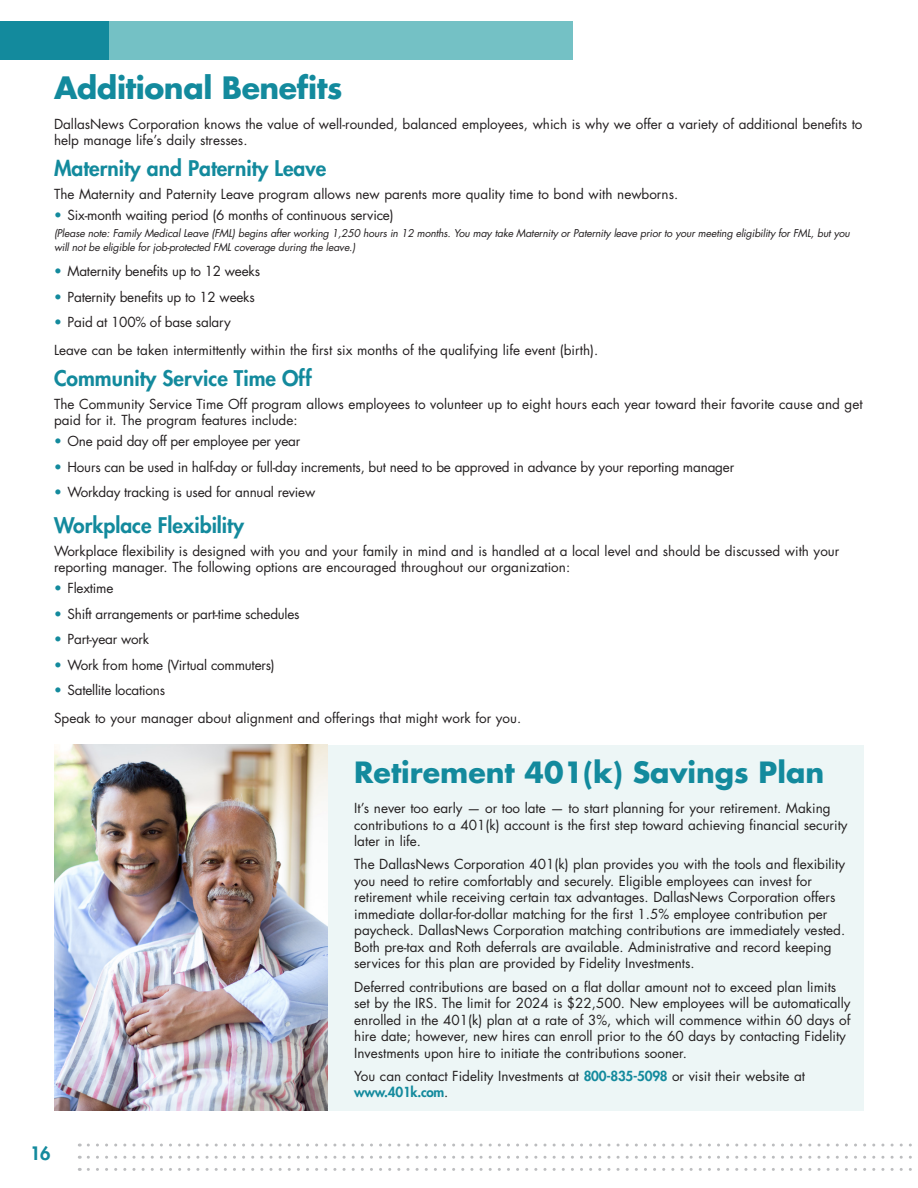
<style>
.page{position:relative;width:918px;height:1188px;background:#fff}
.page>*{position:absolute;margin:0;border:0;box-sizing:border-box;transform-origin:0 0}
.Heading_1{font:700 30px "Futura Std";letter-spacing:-.015em;color:#138a9d}
.Callout_Heading{font:700 28.5px "Futura Std";color:#138a9d}
.Heading_2{font:800 21px "Futura Std";color:#138a9d}
.t1{font:800 18px "Futura Std";color:#138a9d}
.Body_Text{font:13.5px/16.5px "Futura Std";color:#231f20}
.Footnote{font:italic 10.5px/13.5px "Futura Std";letter-spacing:-.015em;color:#231f20}
.s1{font-weight:800;color:#138a9d}
</style>
<div class="page">
<svg style="left:88px;top:1144px;width:824px;height:3px"></svg>
<svg style="left:88px;top:1156px;width:824px;height:3px"></svg>
<svg style="left:88px;top:1168px;width:824px;height:3px"></svg>
<div style="left:108px;top:22px;width:464px;height:38px;background:#74c1c5"></div>
<div style="left:0;top:22px;width:108px;height:38px;background:#138a9d"></div>
<div style="left:327px;top:745px;width:537px;height:366px;background:#edf6f6"></div>
<img style="left:54px;top:745px;width:273px;height:366px">
<p class="Heading_1" style="left:54px;top:68px;width:290px">Additional Benefits</p>
<p class="Body_Text" style="left:54px;top:116px;width:810px">DallasNews Corporation knows the value of well-rounded, balanced employees, which is why we offer a variety of additional benefits to help manage life’s daily stresses.</p>
<p class="Heading_2" style="left:54px;top:155px;width:274px">Maternity and Paternity Leave</p>
<p class="Body_Text" style="left:54px;top:186px;width:626px">The Maternity and Paternity Leave program allows new parents more quality time to bond with newborns.</p>
<p class="Body_Text" style="left:54px;top:207px;width:341px"><span class="s1">•</span> Six-month waiting period (6 months of continuous service)</p>
<p class="Footnote" style="left:54px;top:227px;width:797px">(Please note: Family Medical Leave (FML) begins after working 1,250 hours in 12 months. You may take Maternity or Paternity leave prior to your meeting eligibility for FML, but you will not be eligible for job-protected FML coverage during the leave.)</p>
<p class="Body_Text" style="left:54px;top:263px;width:208px"><span class="s1">•</span> Maternity benefits up to 12 weeks</p>
<p class="Body_Text" style="left:54px;top:288px;width:202px"><span class="s1">•</span> Paternity benefits up to 12 weeks</p>
<p class="Body_Text" style="left:54px;top:314px;width:178px"><span class="s1">•</span> Paid at 100% of base salary</p>
<p class="Body_Text" style="left:54px;top:342px;width:546px">Leave can be taken intermittently within the first six months of the qualifying life event (birth).</p>
<p class="Heading_2" style="left:54px;top:364px;width:259px">Community Service Time Off</p>
<p class="Body_Text" style="left:54px;top:396px;width:810px">The Community Service Time Off program allows employees to volunteer up to eight hours each year toward their favorite cause and get paid for it. The program features include:</p>
<p class="Body_Text" style="left:54px;top:433px;width:248px"><span class="s1">•</span> One paid day off per employee per year</p>
<p class="Body_Text" style="left:54px;top:459px;width:682px"><span class="s1">•</span> Hours can be used in half-day or full-day increments, but need to be approved in advance by your reporting manager</p>
<p class="Body_Text" style="left:54px;top:484px;width:263px"><span class="s1">•</span> Workday tracking is used for annual review</p>
<p class="Heading_2" style="left:54px;top:511px;width:191px">Workplace Flexibility</p>
<p class="Body_Text" style="left:54px;top:543px;width:787px">Workplace flexibility is designed with you and your family in mind and is handled at a local level and should be discussed with your reporting manager. The following options are encouraged throughout our organization:</p>
<p class="Body_Text" style="left:54px;top:580px;width:61px"><span class="s1">•</span> Flextime</p>
<p class="Body_Text" style="left:54px;top:606px;width:247px"><span class="s1">•</span> Shift arrangements or part-time schedules</p>
<p class="Body_Text" style="left:54px;top:631px;width:97px"><span class="s1">•</span> Part-year work</p>
<p class="Body_Text" style="left:54px;top:657px;width:222px"><span class="s1">•</span> Work from home (Virtual commuters)</p>
<p class="Body_Text" style="left:54px;top:682px;width:113px"><span class="s1">•</span> Satellite locations</p>
<p class="Body_Text" style="left:54px;top:710px;width:469px">Speak to your manager about alignment and offerings that might work for you.</p>
<p class="Callout_Heading" style="left:354px;top:754px;width:472px">Retirement 401(k) Savings Plan</p>
<p class="Body_Text" style="left:354px;top:800px;width:495px">It’s never too early — or too late — to start planning for your retirement. Making contributions to a 401(k) account is the first step toward achieving financial security later in life.</p>
<p class="Body_Text" style="left:354px;top:856px;width:493px">The DallasNews Corporation 401(k) plan provides you with the tools and flexibility you need to retire comfortably and securely. Eligible employees can invest for retirement while receiving certain tax advantages. DallasNews Corporation offers immediate dollar-for-dollar matching for the first 1.5% employee contribution per paycheck. DallasNews Corporation matching contributions are immediately vested.<br>Both pre-tax and Roth deferrals are available. Administrative and record keeping services for this plan are provided by Fidelity Investments.</p>
<p class="Body_Text" style="left:354px;top:979px;width:498px">Deferred contributions are based on a flat dollar amount not to exceed plan limits set by the IRS. The limit for 2024 is $22,500. New employees will be automatically enrolled in the 401(k) plan at a rate of 3%, which will commence within 60 days of hire date; however, new hires can enroll prior to the 60 days by contacting Fidelity Investments upon hire to initiate the contributions sooner.</p>
<p class="Body_Text" style="left:354px;top:1068px;width:452px">You can contact Fidelity Investments at <span class="s1">800-835-5098</span> or visit their website at <span class="s1">www.401k.com</span>.</p>
<h3 class="t1" style="left:30px;top:1142px;width:22px">16</h3>
</div>
